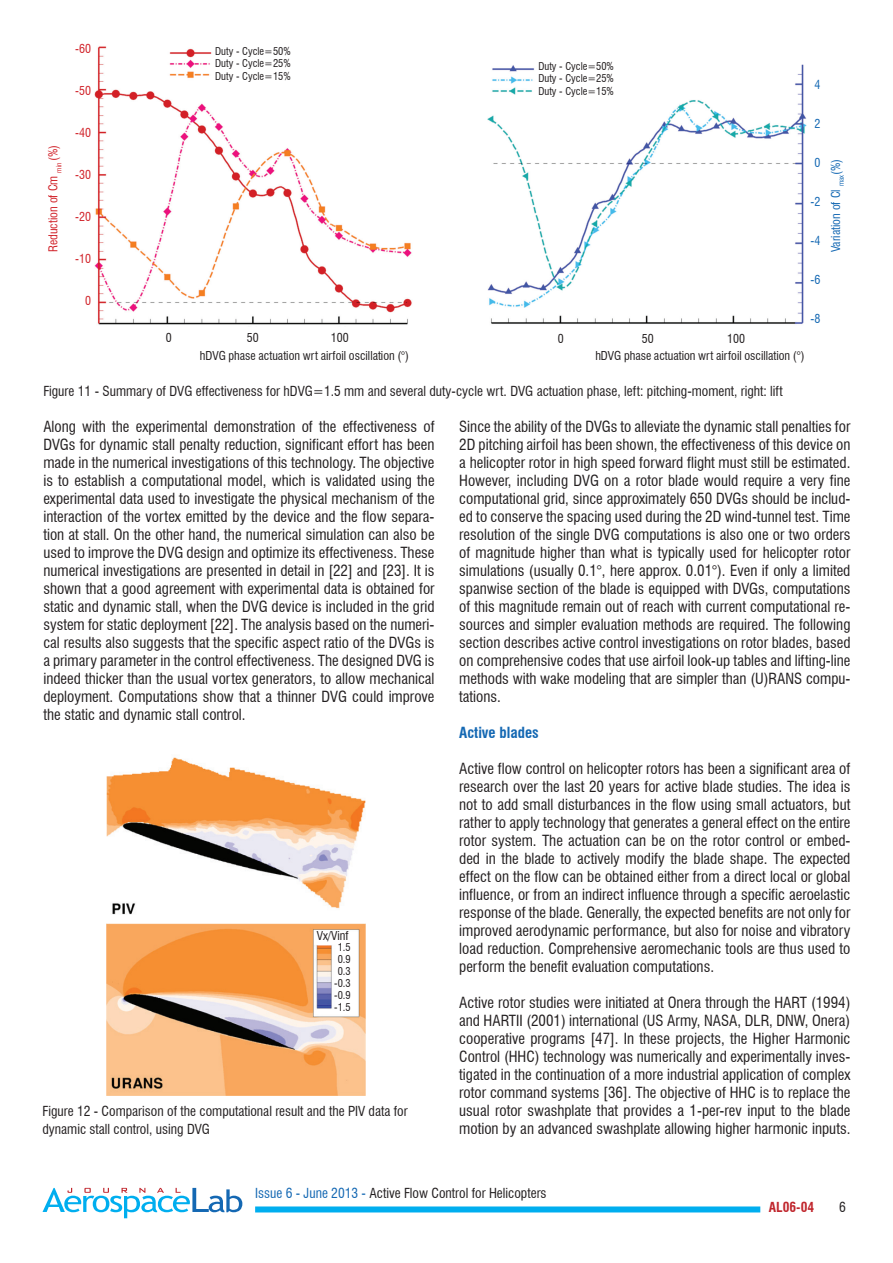
<style>
.page{position:relative;width:893px;height:1263px;background:#fff}
.page>*{position:absolute;margin:0;border:0;box-sizing:border-box;transform-origin:0 0}
.t1{font:condensed 15px/18px "Swiss 721 BT";color:#231f20;text-align:justify}
.t2{font:700 condensed 15px "Swiss 721 BT";color:#1468b3}
.t3{font:condensed 13.5px/18px "Swiss 721 BT";color:#231f20}
.t4{font:700 condensed 13.5px "Swiss 721 BT";color:#c0262d}
.t5{font:condensed 12px "Swiss 721 BT";color:#231f20}
.t6{font:condensed 12px "Swiss 721 BT";color:#d1232a}
.t7{font:condensed 12px "Swiss 721 BT";color:#1468b3}
.t8{font:condensed 10.5px/12px "Swiss 721 BT";color:#231f20;text-align:justify}
.s1{color:#1468b3}
</style>
<div class="page">
<div style="left:255px;top:1206px;width:505px;height:6px;background:#00aeef"></div>
<svg style="left:43px;top:1188px;width:199px;height:30px"></svg>
<img style="left:487px;top:64px;width:319px;height:260px">
<img style="left:94px;top:46px;width:318px;height:279px">
<img style="left:106px;top:757px;width:259px;height:338px">
<p class="t6" style="left:46px;top:252px;width:108px;rotate:-90deg">Reduction of Cm <sub>min</sub> (%)</p>
<p class="t6" style="left:75px;top:41px;width:17px">-60</p>
<p class="t6" style="left:75px;top:83px;width:17px">-50</p>
<p class="t6" style="left:75px;top:125px;width:17px">-40</p>
<p class="t6" style="left:75px;top:167px;width:17px">-30</p>
<p class="t6" style="left:75px;top:209px;width:17px">-20</p>
<p class="t6" style="left:75px;top:251px;width:17px">-10</p>
<p class="t6" style="left:85px;top:293px;width:7px">0</p>
<p class="t8" style="left:215px;top:45px;width:77px;line-height:12.6px">Duty - Cycle=50% Duty - Cycle=25% Duty - Cycle=15%</p>
<p class="t8" style="left:538px;top:59px;width:77px;line-height:12.6px">Duty - Cycle=50% Duty - Cycle=25% Duty - Cycle=15%</p>
<p class="t5" style="left:166px;top:330px;width:7px">0</p>
<p class="t5" style="left:247px;top:330px;width:13px">50</p>
<p class="t5" style="left:331px;top:330px;width:19px">100</p>
<p class="t5" style="left:558px;top:331px;width:7px">0</p>
<p class="t5" style="left:642px;top:331px;width:13px">50</p>
<p class="t5" style="left:727px;top:331px;width:19px">100</p>
<p class="t7" style="left:814px;top:77px;width:7px">4</p>
<p class="t7" style="left:814px;top:116px;width:7px">2</p>
<p class="t7" style="left:814px;top:155px;width:7px">0</p>
<p class="t7" style="left:810px;top:194px;width:11px">-2</p>
<p class="t7" style="left:810px;top:233px;width:11px">-4</p>
<p class="t7" style="left:810px;top:272px;width:11px">-6</p>
<p class="t7" style="left:810px;top:311px;width:11px">-8</p>
<p class="t5" style="left:200px;top:349px;width:211px">hDVG phase actuation wrt airfoil oscillation (°)</p>
<p class="t5" style="left:595px;top:349px;width:211px">hDVG phase actuation wrt airfoil oscillation (°)</p>
<p class="t7" style="left:828px;top:252px;width:95px;rotate:-90deg">Variation of Cl <sub>max</sub>(%)</p>
<p class="t3" style="left:43px;top:382px;width:741px">Figure 11 - Summary of DVG effectiveness for hDVG=1.5 mm and several duty-cycle wrt. DVG actuation phase, left: pitching-moment, right: lift</p>
<p class="t1" style="left:459px;top:418px;width:393px">Since the ability of the DVGs to alleviate the dynamic stall penalties for 2D pitching airfoil has been shown, the effectiveness of this device on a helicopter rotor in high speed forward flight must still be estimated.<br>However, including DVG on a rotor blade would require a very fine computational grid, since approximately 650 DVGs should be includ&shy;ed to conserve the spacing used during the 2D wind-tunnel test. Time resolution of the single DVG computations is also one or two orders of magnitude higher than what is typically used for helicopter rotor simulations (usually 0.1°, here approx. 0.01°). Even if only a limited spanwise section of the blade is equipped with DVGs, computations of this magnitude remain out of reach with current computational re&shy;sources and simpler evaluation methods are required. The following section describes active control investigations on rotor blades, based on comprehensive codes that use airfoil look-up tables and lifting-line methods with wake modeling that are simpler than (U)RANS compu&shy;tations.</p>
<p class="t2" style="left:459px;top:724px;width:81px">Active blades</p>
<p class="t1" style="left:459px;top:760px;width:393px">Active flow control on helicopter rotors has been a significant area of research over the last 20 years for active blade studies. The idea is not to add small disturbances in the flow using small actuators, but rather to apply technology that generates a general effect on the entire rotor system. The actuation can be on the rotor control or embed&shy;ded in the blade to actively modify the blade shape. The expected effect on the flow can be obtained either from a direct local or global influence, or from an indirect influence through a specific aeroelastic response of the blade. Generally, the expected benefits are not only for improved aerodynamic performance, but also for noise and vibratory load reduction. Comprehensive aeromechanic tools are thus used to perform the benefit evaluation computations.</p>
<p class="t1" style="left:459px;top:994px;width:393px">Active rotor studies were initiated at Onera through the HART (1994) and HARTII (2001) international (US Army, NASA, DLR, DNW, Onera) cooperative programs [47]. In these projects, the Higher Harmonic Control (HHC) technology was numerically and experimentally inves&shy;tigated in the continuation of a more industrial application of complex rotor command systems [36]. The objective of HHC is to replace the usual rotor swashplate that provides a 1-per-rev input to the blade motion by an advanced swashplate allowing higher harmonic inputs.</p>
<p class="t1" style="left:43px;top:418px;width:393px">Along with the experimental demonstration of the effectiveness of DVGs for dynamic stall penalty reduction, significant effort has been made in the numerical investigations of this technology. The objective is to establish a computational model, which is validated using the experimental data used to investigate the physical mechanism of the interaction of the vortex emitted by the device and the flow separa&shy;tion at stall. On the other hand, the numerical simulation can also be used to improve the DVG design and optimize its effectiveness. These numerical investigations are presented in detail in [22] and [23]. It is shown that a good agreement with experimental data is obtained for static and dynamic stall, when the DVG device is included in the grid system for static deployment [22]. The analysis based on the numeri&shy;cal results also suggests that the specific aspect ratio of the DVGs is a primary parameter in the control effectiveness. The designed DVG is indeed thicker than the usual vortex generators, to allow mechanical deployment. Computations show that a thinner DVG could improve the static and dynamic stall control.</p>
<p class="t5" style="left:317px;top:928px;width:33px">Vx/Vinf</p>
<p class="t8" style="left:334px;top:941px;width:18px;text-align:center">1.5<br>0.9<br>0.3 -0.3 -0.9 -1.5</p>
<p class="t3" style="left:43px;top:1102px;width:367px">Figure 12 - Comparison of the computational result and the PIV data for dynamic stall control, using DVG</p>
<p class="t3" style="left:255px;top:1184px;width:293px"><span class="s1">Issue 6 - June 2013 -</span> Active Flow Control for Helicopters</p>
<p class="t4" style="left:769px;top:1199px;width:47px">AL06-04</p>
<p class="t3" style="left:839px;top:1198px;width:8px">6</p>
</div>
